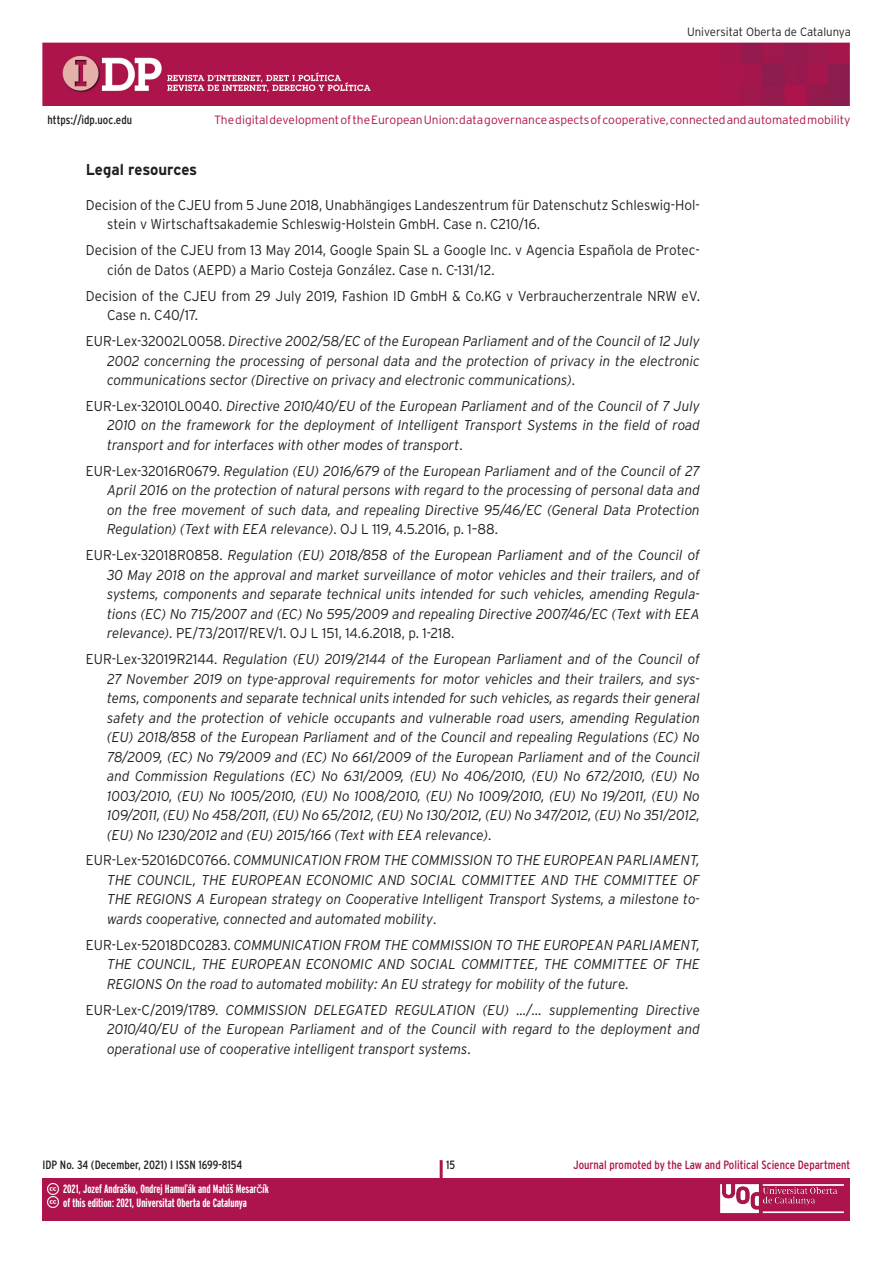
<style>
.page{position:relative;width:893px;height:1263px;background:#fff}
.page>*{position:absolute;margin:0;border:0;box-sizing:border-box;transform-origin:0 0}
._04_biblio_subtitulo{font:700 15.75px "Interstate";letter-spacing:-.01em;color:#231f20;scale:.95 1}
._04_biblio{font:italic 300 14.25px/19.5px "Interstate";color:#231f20;text-align:justify;scale:.95 1}
._04_biblio-2{font:300 14.25px/19.5px "Interstate";color:#231f20;scale:.95 1}
.t1{font:300 12px "Interstate";color:#ad134c}
.t2{font:700 extra-condensed 12px/14.4px "Interstate";color:#fff}
.t3{font:condensed 12px "Interstate";color:#231f20}
.t4{font:condensed 12px "Interstate";color:#ad134c}
.t5{font:300 12px "Interstate";color:#231f20;scale:.95 1}
.s1{font-style:normal}
.s2{font-family:"Arial";font-weight:400;font-stretch:normal}
</style>
<div class="page">
<img style="left:43px;top:43px;width:807px;height:63px">
<div style="left:43px;top:1178px;width:807px;height:42px;background:#ad134c"></div>
<hr style="left:440px;top:1160px;width:3px;height:44px;background:#ad134c">
<img style="left:720px;top:1184px;width:124px;height:30px">
<svg style="left:47px;top:1183px;width:11px;height:25px"></svg>
<p class="t3" style="left:48px;top:113px;width:86px">https://idp.uoc.edu</p>
<p class="t5" style="left:687px;top:25px;width:174px">Universitat Oberta de Catalunya</p>
<p class="t1" style="left:214px;top:113px;width:638px">The digital development of the European Union: data governance aspects of cooperative, connected and automated mobility</p>
<h2 class="_04_biblio_subtitulo" style="left:86px;top:161px;width:119px">Legal resources</h2>
<p class="_04_biblio-2" style="left:107px;top:195px;width:625px;text-indent:-21px">Decision of the CJEU from 5 June 2018, Unabhängiges Landeszentrum für Datenschutz Schleswig-Hol&shy;stein v Wirtschaftsakademie Schleswig-Holstein GmbH. Case n. C210/16.</p>
<p class="_04_biblio-2" style="left:107px;top:240px;width:625px;text-indent:-21px">Decision of the CJEU from 13 May 2014, Google Spain SL a Google Inc. v Agencia Española de Protec&shy;ción de Datos (AEPD) a Mario Costeja González. Case n. C-131/12.</p>
<p class="_04_biblio-2" style="left:107px;top:286px;width:625px;text-indent:-21px">Decision of the CJEU from 29 July 2019, Fashion ID GmbH &amp; Co.KG v Verbraucherzentrale NRW eV.<br>Case n. C40/17.</p>
<p class="_04_biblio" style="left:107px;top:331px;width:625px;text-indent:-21px"><span class="s1">EUR-Lex-32002L0058.</span> Directive 2002/58/EC of the European Parliament and of the Council of 12 July 2002 concerning the processing of personal data and the protection of privacy in the electronic communications sector (Directive on privacy and electronic communications)<span class="s1">.</span></p>
<p class="_04_biblio" style="left:107px;top:396px;width:626px;text-indent:-21px"><span class="s1">EUR-Lex-32010L0040.</span> Directive 2010/40/EU of the European Parliament and of the Council of 7 July 2010 on the framework for the deployment of Intelligent Transport Systems in the field of road transport and for interfaces with other modes of transport<span class="s1">.</span></p>
<p class="_04_biblio" style="left:107px;top:461px;width:625px;text-indent:-21px"><span class="s1">EUR-Lex-32016R0679.</span> Regulation (EU) 2016/679 of the European Parliament and of the Council of 27<br>April 2016 on the protection of natural persons with regard to the processing of personal data and on the free movement of such data, and repealing Directive 95/46/EC (General Data Protection Regulation) (Text with EEA relevance)<span class="s1">. OJ L 119, 4.5.2016, p. 1–88.</span></p>
<p class="_04_biblio" style="left:107px;top:545px;width:625px;text-indent:-21px"><span class="s1">EUR-Lex-32018R0858.</span> Regulation (EU) 2018/858 of the European Parliament and of the Council of 30 May 2018 on the approval and market surveillance of motor vehicles and their trailers, and of systems, components and separate technical units intended for such vehicles, amending Regula&shy;tions (EC) No 715/2007 and (EC) No 595/2009 and repealing Directive 2007/46/EC (Text with EEA relevance)<span class="s1">. PE/73/2017/REV/1. OJ L 151, 14.6.2018, p. 1-218.</span></p>
<p class="_04_biblio" style="left:107px;top:649px;width:626px;text-indent:-21px"><span class="s1">EUR-Lex-32019R2144.</span> Regulation (EU) 2019/2144 of the European Parliament and of the Council of 27 November 2019 on type-approval requirements for motor vehicles and their trailers, and sys&shy;tems, components and separate technical units intended for such vehicles, as regards their general safety and the protection of vehicle occupants and vulnerable road users, amending Regulation (EU) 2018/858 of the European Parliament and of the Council and repealing Regulations (EC) No 78/2009, (EC) No 79/2009 and (EC) No 661/2009 of the European Parliament and of the Council and Commission Regulations (EC) No 631/2009, (EU) No 406/2010, (EU) No 672/2010, (EU) No 1003/2010, (EU) No 1005/2010, (EU) No 1008/2010, (EU) No 1009/2010, (EU) No 19/2011, (EU) No 109/2011, (EU) No 458/2011, (EU) No 65/2012, (EU) No 130/2012, (EU) No 347/2012, (EU) No 351/2012, (EU) No 1230/2012 and (EU) 2015/166 (Text with EEA relevance)<span class="s1">.</span></p>
<p class="_04_biblio" style="left:107px;top:850px;width:625px;text-indent:-21px"><span class="s1">EUR-Lex-52016DC0766.</span> COMMUNICATION FROM THE COMMISSION TO THE EUROPEAN PARLIAMENT, THE COUNCIL, THE EUROPEAN ECONOMIC AND SOCIAL COMMITTEE AND THE COMMITTEE OF THE REGIONS A European strategy on Cooperative Intelligent Transport Systems, a milestone to&shy;wards cooperative, connected and automated mobility<span class="s1">.</span></p>
<p class="_04_biblio" style="left:107px;top:935px;width:625px;text-indent:-21px"><span class="s1">EUR-Lex-52018DC0283.</span> COMMUNICATION FROM THE COMMISSION TO THE EUROPEAN PARLIAMENT, THE COUNCIL, THE EUROPEAN ECONOMIC AND SOCIAL COMMITTEE, THE COMMITTEE OF THE REGIONS On the road to automated mobility: An EU strategy for mobility of the futur<span class="s1">e.</span></p>
<p class="_04_biblio" style="left:107px;top:1000px;width:625px;text-indent:-21px"><span class="s1">EUR-Lex-C/2019/1789.</span> COMMISSION DELEGATED REGULATION (EU) …/... supplementing Directive 2010/40/EU of the European Parliament and of the Council with regard to the deployment and operational use of cooperative intelligent transport systems<span class="s1">.</span></p>
<p class="t3" style="left:43px;top:1158px;width:201px">IDP No. 34 (December, 2021) I ISSN 1699-8154</p>
<p class="t3" style="left:446px;top:1158px;width:10px">15</p>
<p class="t4" style="left:573px;top:1158px;width:279px">Journal promoted by the Law and Political Science Department</p>
<p class="t2" style="left:63px;top:1181px;width:207px">2021, Jozef Andraško, Ondrej Hamu<span class="s2">ľ</span>ák and Matúš Mesar<span class="s2">č</span>ík of this edition: 2021, Universitat Oberta de Catalunya</p>
</div>
